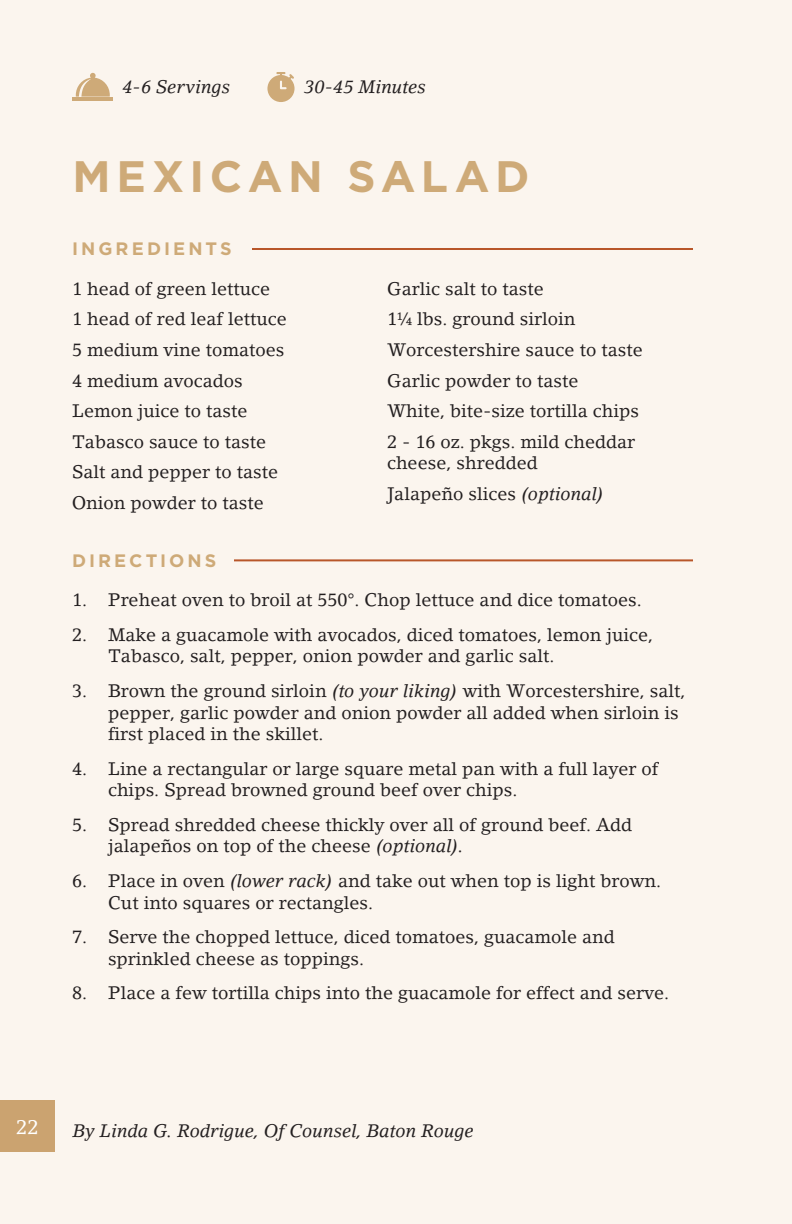
<style>
.page{position:relative;width:792px;height:1224px;background:#fbf5ee}
.page>*{position:absolute;margin:0;border:0;box-sizing:border-box;transform-origin:0 0}
.New_Recipe_Header_20{font:700 44px "Gotham";letter-spacing:.125em;color:#ceaa78}
.Footer_Page_Number{font:20px "Lino Letter";color:#fff}
.Ingredients{font:18px/21.6px "Lino Letter";color:#231f20}
.Left_Recipe_Credit{font:italic 18px "Lino Letter";color:#231f20}
.Time_and_Servings{font:italic 18px "Lino Letter";letter-spacing:.005em;color:#231f20}
.Ingredients_Headline{font:700 18px "Gotham";letter-spacing:.17em;color:#ceaa78}
.Directions_Headline{font:700 18px "Gotham";letter-spacing:.17em;color:#ceaa78}
.s1{font-style:italic}
</style>
<div class="page">
<div style="left:0;top:1101px;width:55px;height:51px;background:#cba370"></div>
<hr style="left:252px;top:248px;width:441px;height:2px;background:#b85629">
<hr style="left:234px;top:559px;width:459px;height:2px;background:#b85629">
<svg style="left:267px;top:72px;width:28px;height:30px"></svg>
<svg style="left:76px;top:73px;width:34px;height:24px"></svg>
<hr style="left:73px;top:98px;width:40px;height:3px;background:#ceaa78">
<p class="Time_and_Servings" style="left:123px;top:76px;width:109px">4-6 Servings</p>
<p class="Time_and_Servings" style="left:305px;top:76px;width:123px">30-45 Minutes</p>
<p class="New_Recipe_Header_20" style="left:72px;top:147px;width:459px">MEXICAN SALAD</p>
<p class="Ingredients_Headline" style="left:72px;top:237px;width:161px">INGREDIENTS</p>
<p class="Ingredients" style="left:72px;top:278px;width:200px">1 head of green lettuce</p>
<p class="Ingredients" style="left:72px;top:308px;width:216px">1 head of red leaf lettuce</p>
<p class="Ingredients" style="left:72px;top:339px;width:214px">5 medium vine tomatoes</p>
<p class="Ingredients" style="left:72px;top:369px;width:172px">4 medium avocados</p>
<p class="Ingredients" style="left:72px;top:400px;width:177px">Lemon juice to taste</p>
<p class="Ingredients" style="left:72px;top:431px;width:196px">Tabasco sauce to taste</p>
<p class="Ingredients" style="left:72px;top:461px;width:208px">Salt and pepper to taste</p>
<p class="Ingredients" style="left:72px;top:492px;width:193px">Onion powder to taste</p>
<p class="Ingredients" style="left:387px;top:278px;width:158px">Garlic salt to taste</p>
<p class="Ingredients" style="left:387px;top:308px;width:190px">1¼ lbs. ground sirloin</p>
<p class="Ingredients" style="left:387px;top:339px;width:257px">Worcestershire sauce to taste</p>
<p class="Ingredients" style="left:387px;top:369px;width:193px">Garlic powder to taste</p>
<p class="Ingredients" style="left:387px;top:400px;width:254px">White, bite-size tortilla chips</p>
<p class="Ingredients" style="left:387px;top:431px;width:250px">2 - 16 oz. pkgs. mild cheddar cheese, shredded</p>
<p class="Ingredients" style="left:387px;top:483px;width:219px">Jalapeño slices <span class="s1">(optional)</span></p>
<p class="Directions_Headline" style="left:72px;top:548px;width:146px">DIRECTIONS</p>
<p class="Ingredients" style="left:72px;top:589px;width:571px">1. Preheat oven to broil at 550°. Chop lettuce and dice tomatoes.</p>
<p class="Ingredients" style="left:108px;top:624px;width:547px;text-indent:-36px">2. Make a guacamole with avocados, diced tomatoes, lemon juice,<br>Tabasco, salt, pepper, onion powder and garlic salt.</p>
<p class="Ingredients" style="left:108px;top:680px;width:579px;text-indent:-36px">3. Brown the ground sirloin <span class="s1">(to your liking)</span> with Worcestershire, salt, pepper, garlic powder and onion powder all added when sirloin is first placed in the skillet.</p>
<p class="Ingredients" style="left:108px;top:758px;width:552px;text-indent:-36px">4. Line a rectangular or large square metal pan with a full layer of chips. Spread browned ground beef over chips.</p>
<p class="Ingredients" style="left:108px;top:814px;width:526px;text-indent:-36px">5. Spread shredded cheese thickly over all of ground beef. Add jalapeños on top of the cheese <span class="s1">(optional).</span></p>
<p class="Ingredients" style="left:108px;top:870px;width:555px;text-indent:-36px">6. Place in oven <span class="s1">(lower rack)</span> and take out when top is light brown.<br>Cut into squares or rectangles.</p>
<p class="Ingredients" style="left:108px;top:926px;width:508px;text-indent:-36px">7. Serve the chopped lettuce, diced tomatoes, guacamole and sprinkled cheese as toppings.</p>
<p class="Ingredients" style="left:72px;top:982px;width:599px">8. Place a few tortilla chips into the guacamole for effect and serve.</p>
<p class="Footer_Page_Number" style="left:16px;top:1115px;width:24px">22</p>
<p class="Left_Recipe_Credit" style="left:73px;top:1120px;width:403px">By Linda G. Rodrigue, Of Counsel, Baton Rouge</p>
</div>
